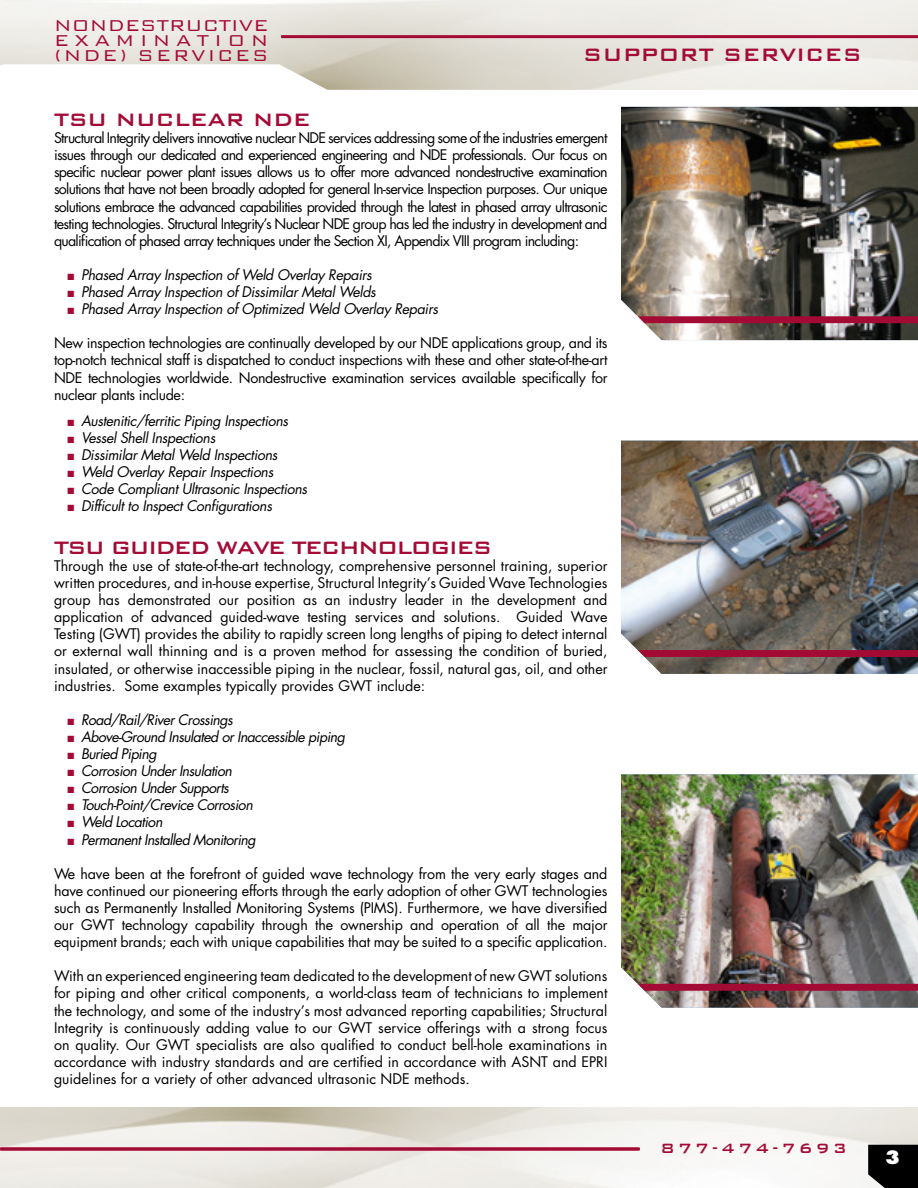
<style>
.page{position:relative;width:918px;height:1188px;background:#fff}
.page>*{position:absolute;margin:0;border:0;box-sizing:border-box;transform-origin:0 0}
.Headings{font:500 24px "Bank Gothic";letter-spacing:-.075em;color:#a30b35}
.Headings-2{font:500 24px "Bank Gothic";color:#a30b35}
.Headings-3{font:500 24px "Bank Gothic";letter-spacing:-.025em;color:#a30b35}
.Heading{font:300 21px "Bank Gothic";letter-spacing:.01em;color:#a30b35}
.Heading-2{font:300 21px "Bank Gothic";letter-spacing:.1em;color:#a30b35}
.Heading-3{font:300 21px "Bank Gothic";letter-spacing:.26em;color:#a30b35}
.Headings-4{font:500 18px "Bank Gothic";letter-spacing:.175em;color:#a30b35}
.t1{font:800 18px "Futura";color:#fff}
.Headings-5{font:14.25px/17.1px "Futura";letter-spacing:-.01em;color:#000;text-align:justify}
.t2{font:italic 14.25px "Futura";letter-spacing:-.025em;color:#000}
.s1{color:#a30b35}
</style>
<div class="page">
<img style="left:0;top:1108px;width:918px;height:80px">
<svg style="left:868px;top:1145px;width:50px;height:43px"></svg>
<hr style="left:1px;top:1148px;width:639px;height:2px;background:#a30b35">
<img style="left:621px;top:107px;width:297px;height:233px">
<svg style="left:638px;top:316px;width:280px;height:7px"></svg>
<img style="left:621px;top:441px;width:297px;height:233px">
<div style="left:638px;top:650px;width:280px;height:7px;background:#a30b35"></div>
<img style="left:621px;top:774px;width:297px;height:234px">
<svg style="left:638px;top:984px;width:280px;height:7px"></svg>
<hr style="left:281px;top:35px;width:637px;height:3px;background:#a30b35">
<p class="Heading" style="left:54px;top:9px;width:216px">NONDESTRUCTIVE</p>
<p class="Heading-3" style="left:54px;top:24px;width:216px">EXAMINATION</p>
<p class="Heading-2" style="left:54px;top:39px;width:216px">(NDE) SERVICES</p>
<p class="Headings-2" style="left:583px;top:36px;width:281px">SUPPORT SERVICES</p>
<p class="Headings-3" style="left:54px;top:101px;width:258px">TSU NUCLEAR NDE</p>
<p class="Headings-5" style="left:54px;top:130px;width:555px">Structural Integrity delivers innovative nuclear NDE services addressing some of the industries emergent issues through our dedicated and experienced engineering and NDE professionals. Our focus on specific nuclear power plant issues allows us to offer more advanced nondestructive examination solutions that have not been broadly adopted for general In-service Inspection purposes. Our unique solutions embrace the advanced capabilities provided through the latest in phased array ultrasonic testing technologies. Structural Integrity’s Nuclear NDE group has led the industry in development and qualification of phased array techniques under the Section XI, Appendix VIII program including:</p>
<p class="t2" style="left:68px;top:266px;width:306px"><span class="s1">■</span> Phased Array Inspection of Weld Overlay Repairs</p>
<p class="t2" style="left:68px;top:283px;width:310px"><span class="s1">■</span> Phased Array Inspection of Dissimilar Metal Welds</p>
<p class="t2" style="left:68px;top:300px;width:372px"><span class="s1">■</span> Phased Array Inspection of Optimized Weld Overlay Repairs</p>
<p class="Headings-5" style="left:54px;top:335px;width:555px">New inspection technologies are continually developed by our NDE applications group, and its top-notch technical staff is dispatched to conduct inspections with these and other state-of-the-art NDE technologies worldwide. Nondestructive examination services available specifically for nuclear plants include:</p>
<p class="t2" style="left:68px;top:411px;width:222px"><span class="s1">■</span> Austenitic/ferritic Piping Inspections</p>
<p class="t2" style="left:68px;top:429px;width:149px"><span class="s1">■</span> Vessel Shell Inspections</p>
<p class="t2" style="left:68px;top:446px;width:212px"><span class="s1">■</span> Dissimilar Metal Weld Inspections</p>
<p class="t2" style="left:68px;top:463px;width:208px"><span class="s1">■</span> Weld Overlay Repair Inspections</p>
<p class="t2" style="left:68px;top:480px;width:241px"><span class="s1">■</span> Code Compliant Ultrasonic Inspections</p>
<p class="t2" style="left:68px;top:497px;width:206px"><span class="s1">■</span> Difficult to Inspect Configurations</p>
<p class="Headings" style="left:54px;top:529px;width:440px">TSU GUIDED WAVE TECHNOLOGIES</p>
<p class="Headings-5" style="left:54px;top:557px;width:555px">Through the use of state-of-the-art technology, comprehensive personnel training, superior written procedures, and in-house expertise, Structural Integrity’s Guided Wave Technologies group has demonstrated our position as an industry leader in the development and application of advanced guided-wave testing services and solutions. Guided Wave Testing (GWT) provides the ability to rapidly screen long lengths of piping to detect internal or external wall thinning and is a proven method for assessing the condition of buried, insulated, or otherwise inaccessible piping in the nuclear, fossil, natural gas, oil, and other industries. Some examples typically provides GWT include:</p>
<p class="t2" style="left:68px;top:711px;width:167px"><span class="s1">■</span> Road/Rail/River Crossings</p>
<p class="t2" style="left:68px;top:728px;width:279px"><span class="s1">■</span> Above-Ground Insulated or Inaccessible piping</p>
<p class="t2" style="left:68px;top:745px;width:91px"><span class="s1">■</span> Buried Piping</p>
<p class="t2" style="left:68px;top:762px;width:166px"><span class="s1">■</span> Corrosion Under Insulation</p>
<p class="t2" style="left:68px;top:779px;width:163px"><span class="s1">■</span> Corrosion Under Supports</p>
<p class="t2" style="left:68px;top:796px;width:187px"><span class="s1">■</span> Touch-Point/Crevice Corrosion</p>
<p class="t2" style="left:68px;top:813px;width:97px"><span class="s1">■</span> Weld Location</p>
<p class="t2" style="left:68px;top:830px;width:190px"><span class="s1">■</span> Permanent Installed Monitoring</p>
<p class="Headings-5" style="left:54px;top:865px;width:555px">We have been at the forefront of guided wave technology from the very early stages and have continued our pioneering efforts through the early adoption of other GWT technologies such as Permanently Installed Monitoring Systems (PIMS). Furthermore, we have diversified our GWT technology capability through the ownership and operation of all the major equipment brands; each with unique capabilities that may be suited to a specific application.</p>
<p class="Headings-5" style="left:54px;top:968px;width:555px">With an experienced engineering team dedicated to the development of new GWT solutions for piping and other critical components, a world-class team of technicians to implement the technology, and some of the industry’s most advanced reporting capabilities; Structural Integrity is continuously adding value to our GWT service offerings with a strong focus on quality. Our GWT specialists are also qualified to conduct bell-hole examinations in accordance with industry standards and are certified in accordance with ASNT and EPRI guidelines for a variety of other advanced ultrasonic NDE methods.</p>
<p class="Headings-4" style="left:661px;top:1134px;width:188px">877-474-7693</p>
<p class="t1" style="left:885px;top:1146px;width:16px">3</p>
</div>
